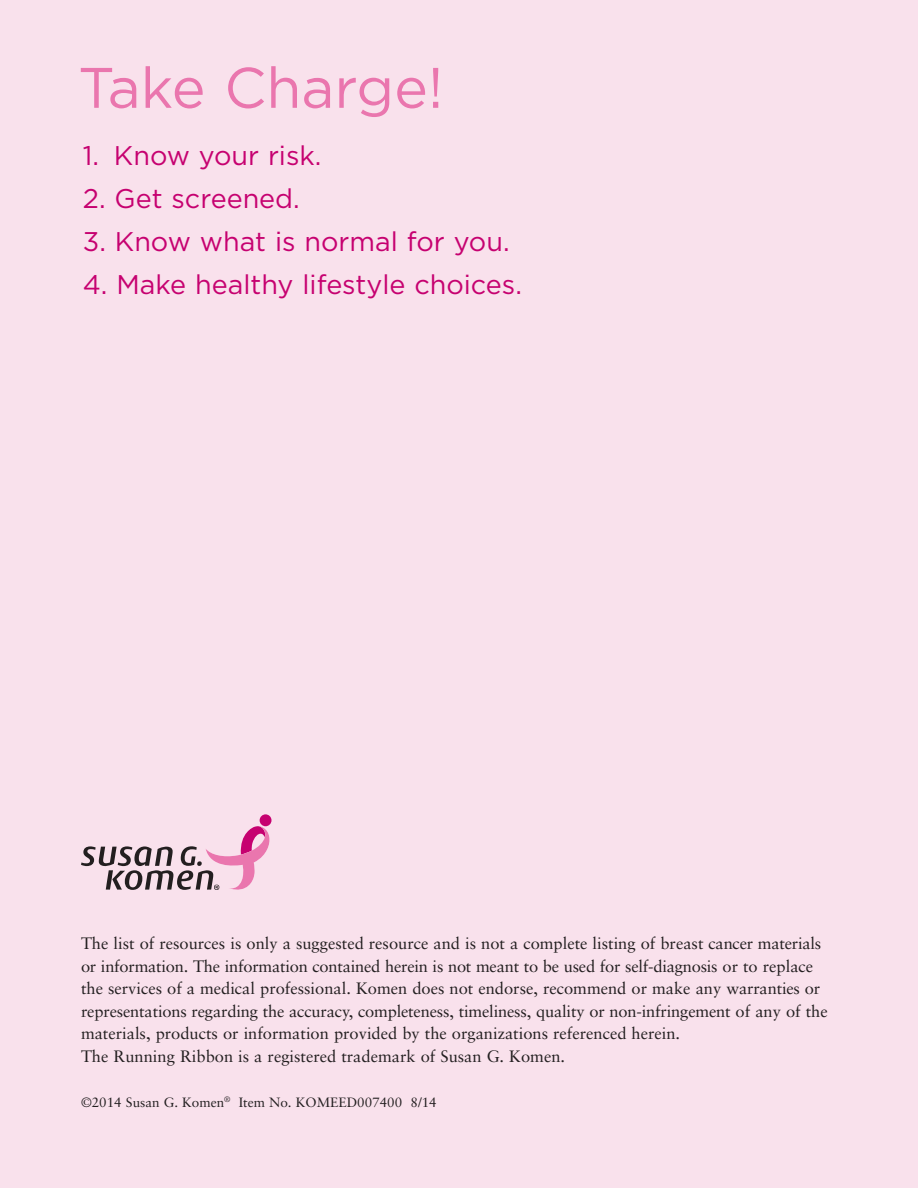
<style>
.page{position:relative;width:918px;height:1188px;background:#f9e1ec}
.page>*{position:absolute;margin:0;border:0;box-sizing:border-box;transform-origin:0 0}
.t1{font:57px "Gotham";color:#ea76ae}
.t2{font:27px "Gotham";color:#c60170}
.t3{font:16.5px/22.5px "Sabon";color:#231f20}
.t4{font:13.5px "Sabon";color:#231f20}
</style>
<div class="page">
<svg style="left:81px;top:814px;width:191px;height:76px"></svg>
<p class="t1" style="left:78px;top:56px;width:367px">Take Charge!</p>
<p class="t2" style="left:83px;top:141px;width:240px">1. Know your risk.</p>
<p class="t2" style="left:83px;top:184px;width:218px">2. Get screened.</p>
<p class="t2" style="left:83px;top:226px;width:428px">3. Know what is normal for you.</p>
<p class="t2" style="left:83px;top:269px;width:441px">4. Make healthy lifestyle choices.</p>
<p class="t3" style="left:81px;top:932px;width:748px">The list of resources is only a suggested resource and is not a complete listing of breast cancer materials or information. The information contained herein is not meant to be used for self-diagnosis or to replace the services of a medical professional. Komen does not endorse, recommend or make any warranties or representations regarding the accuracy, completeness, timeliness, quality or non-infringement of any of the materials, products or information provided by the organizations referenced herein.<br>The Running Ribbon is a registered trademark of Susan G. Komen.</p>
<p class="t4" style="left:81px;top:1094px;width:357px">©2014 Susan G. Komen<sup>®</sup> Item No. KOMEED007400 8/14</p>
</div>
